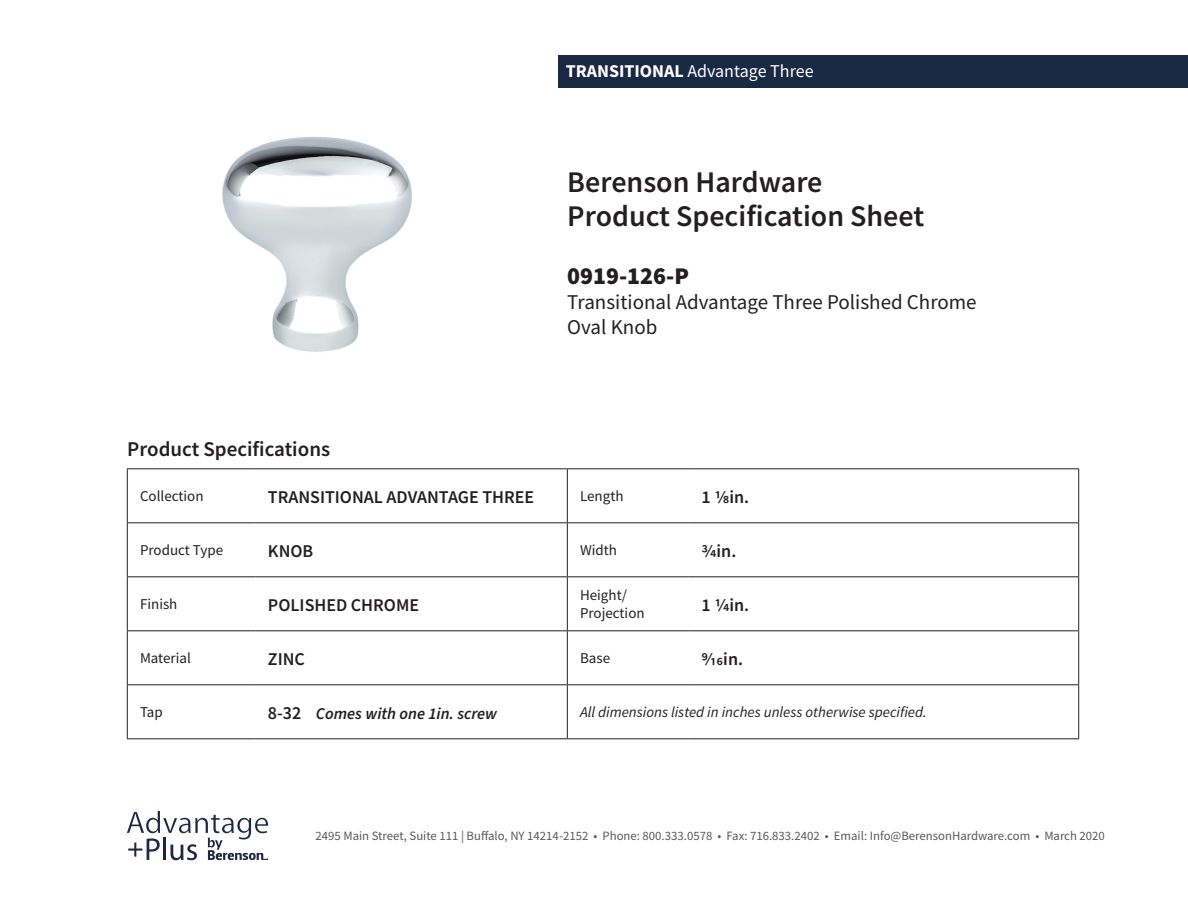
<style>
.page{position:relative;width:1188px;height:918px;background:#fff}
.page>*{position:absolute;margin:0;border:0;box-sizing:border-box;transform-origin:0 0}
.t1{font:600 30px/34.2px "Source Sans Pro";color:#231f20}
.t2{font:900 24px "Source Sans Pro";color:#231f20}
.t3{font:21px "Source Sans Pro";color:#231f20}
.t4{font:600 21px "Source Sans Pro";color:#231f20}
.t5{font:600 18px "Source Sans Pro";color:#231f20}
.t6{font:18px "Source Sans Pro";color:#fff}
.t7{font:italic 600 16.5px "Source Sans Pro";color:#231f20}
.t8{font:15px/18px "Source Sans Pro";color:#231f20}
.t9{font:italic 15px "Source Sans Pro";color:#231f20}
.t10{font:12.75px "Source Sans Pro";color:#57585a}
.s1{font-weight:700}
.s2{font-style:normal;font-size:18px}
</style>
<div class="page">
<svg style="left:127px;top:811px;width:141px;height:49px"></svg>
<div style="left:558px;top:55px;width:630px;height:33px;background:#192944"></div>
<img style="left:222px;top:137px;width:190px;height:215px">
<hr style="left:255px;top:468px;width:312px;height:1px;background:#231f20">
<hr style="left:1078px;top:469px;width:1px;height:53px;background:#231f20">
<hr style="left:255px;top:522px;width:312px;height:1px;background:#231f20">
<hr style="left:567px;top:522px;width:122px;height:1px;background:#231f20">
<hr style="left:689px;top:522px;width:390px;height:1px;background:#231f20">
<hr style="left:127px;top:468px;width:128px;height:1px;background:#231f20">
<hr style="left:127px;top:469px;width:1px;height:53px;background:#231f20">
<hr style="left:567px;top:469px;width:1px;height:53px;background:#231f20">
<hr style="left:127px;top:522px;width:128px;height:1px;background:#231f20">
<hr style="left:127px;top:523px;width:1px;height:53px;background:#231f20">
<hr style="left:567px;top:523px;width:1px;height:53px;background:#231f20">
<hr style="left:127px;top:576px;width:128px;height:1px;background:#231f20">
<hr style="left:127px;top:577px;width:1px;height:53px;background:#231f20">
<hr style="left:127px;top:630px;width:128px;height:1px;background:#231f20">
<hr style="left:127px;top:631px;width:1px;height:53px;background:#231f20">
<hr style="left:255px;top:576px;width:312px;height:1px;background:#231f20">
<hr style="left:567px;top:576px;width:122px;height:1px;background:#231f20">
<hr style="left:567px;top:577px;width:1px;height:53px;background:#231f20">
<hr style="left:689px;top:576px;width:390px;height:1px;background:#231f20">
<hr style="left:1078px;top:577px;width:1px;height:53px;background:#231f20">
<hr style="left:255px;top:630px;width:312px;height:1px;background:#231f20">
<hr style="left:567px;top:630px;width:122px;height:1px;background:#231f20">
<hr style="left:567px;top:631px;width:1px;height:53px;background:#231f20">
<hr style="left:689px;top:630px;width:390px;height:1px;background:#231f20">
<hr style="left:1078px;top:631px;width:1px;height:53px;background:#231f20">
<hr style="left:567px;top:468px;width:122px;height:1px;background:#231f20">
<hr style="left:689px;top:468px;width:390px;height:1px;background:#231f20">
<hr style="left:127px;top:684px;width:128px;height:1px;background:#231f20">
<hr style="left:255px;top:684px;width:312px;height:1px;background:#231f20">
<hr style="left:567px;top:684px;width:122px;height:1px;background:#231f20">
<hr style="left:689px;top:684px;width:390px;height:1px;background:#231f20">
<hr style="left:567px;top:738px;width:122px;height:1px;background:#231f20">
<hr style="left:689px;top:738px;width:390px;height:1px;background:#231f20">
<hr style="left:1078px;top:523px;width:1px;height:53px;background:#231f20">
<hr style="left:1078px;top:685px;width:1px;height:53px;background:#231f20">
<hr style="left:567px;top:685px;width:1px;height:53px;background:#231f20">
<hr style="left:127px;top:685px;width:1px;height:53px;background:#231f20">
<hr style="left:127px;top:738px;width:128px;height:1px;background:#231f20">
<hr style="left:255px;top:738px;width:312px;height:1px;background:#231f20">
<h3 class="t6" style="left:566px;top:59px;width:249px"><span class="s1">TRANSITIONAL</span> Advantage Three</h3>
<p class="t1" style="left:567px;top:165px;width:358px">Berenson Hardware<br>Product Specification Sheet</p>
<p class="t2" style="left:567px;top:259px;width:123px">0919-126-P</p>
<p class="t3" style="left:567px;top:289px;width:411px">Transitional Advantage Three Polished Chrome</p>
<p class="t3" style="left:567px;top:314px;width:92px">Oval Knob</p>
<p class="t4" style="left:127px;top:435px;width:204px">Product Specifications</p>
<p class="t8" style="left:140px;top:487px;width:65px">Collection</p>
<p class="t5" style="left:268px;top:485px;width:268px">TRANSITIONAL ADVANTAGE THREE</p>
<p class="t8" style="left:580px;top:487px;width:45px">Length</p>
<p class="t5" style="left:702px;top:485px;width:49px">1 1/8in.</p>
<p class="t8" style="left:140px;top:541px;width:85px">Product Type</p>
<p class="t5" style="left:268px;top:539px;width:47px">KNOB</p>
<p class="t8" style="left:580px;top:541px;width:39px">Width</p>
<p class="t5" style="left:702px;top:539px;width:36px">3/4in.</p>
<p class="t8" style="left:140px;top:595px;width:39px">Finish</p>
<p class="t5" style="left:268px;top:593px;width:153px">POLISHED CHROME</p>
<p class="t8" style="left:580px;top:586px;width:66px">Height/<br>Projection</p>
<p class="t5" style="left:702px;top:593px;width:49px">1 1/4in.</p>
<p class="t8" style="left:140px;top:649px;width:52px">Material</p>
<p class="t5" style="left:268px;top:647px;width:38px">ZINC</p>
<p class="t8" style="left:580px;top:649px;width:32px">Base</p>
<p class="t5" style="left:702px;top:647px;width:43px">9/16in.</p>
<p class="t8" style="left:140px;top:703px;width:24px">Tap</p>
<p class="t7" style="left:268px;top:702px;width:231px"><span class="s2">8-32</span> Comes with one 1in. screw</p>
<p class="t9" style="left:580px;top:703px;width:348px">All dimensions listed in inches unless otherwise specified.</p>
<p class="t10" style="left:316px;top:827px;width:791px">2495 Main Street, Suite 111 | Buffalo, NY 14214-2152 • Phone: 800.333.0578 • Fax: 716.833.2402 • Email: Info@BerensonHardware.com • March 2020</p>
</div>
